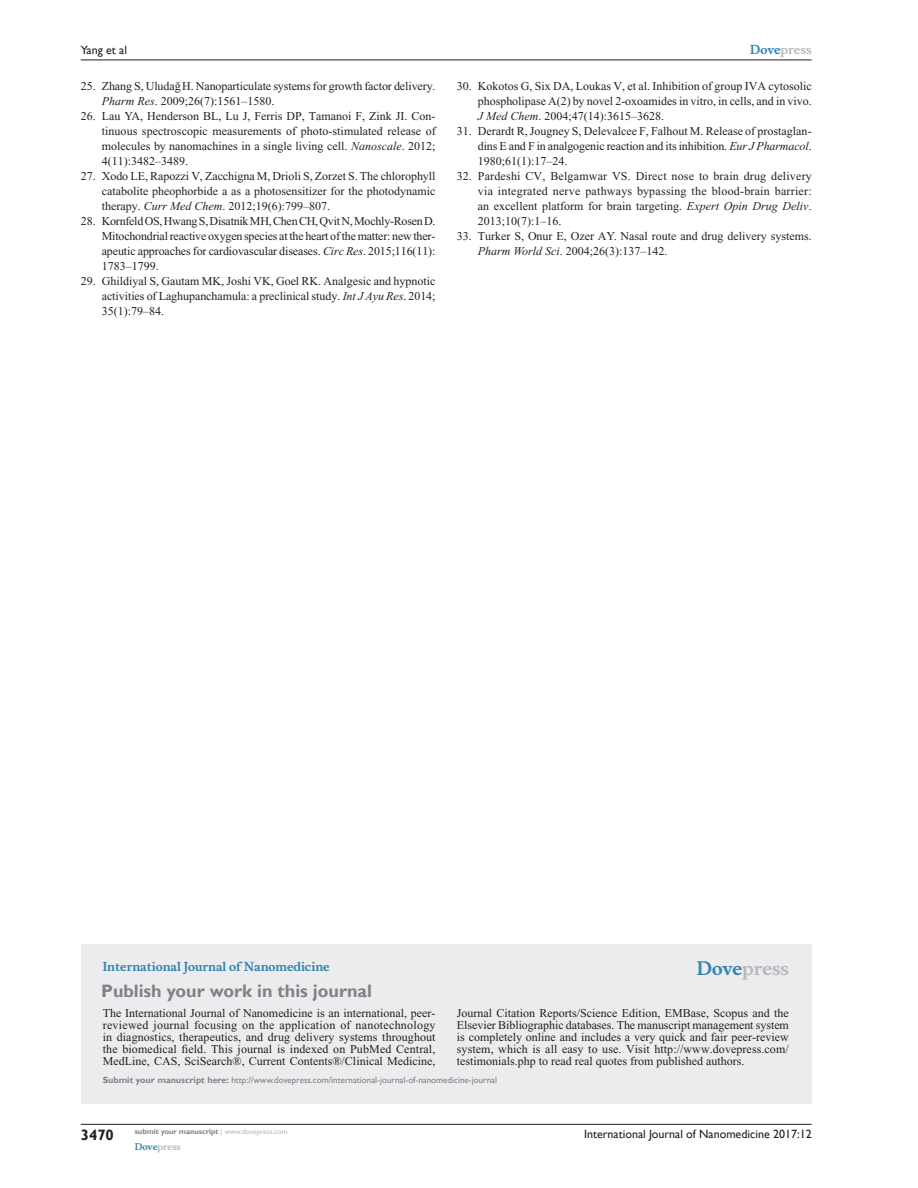
<style>
.page{position:relative;width:918px;height:1188px;background:#fff}
.page>*{position:absolute;margin:0;border:0;box-sizing:border-box;transform-origin:0 0}
.PromBx-H1{font:700 18px "Gill Sans";color:#808285}
.PromBx-Brand{font:700 18px "Musee";color:#b8b9bc}
.t1{font:700 15px "Gill Sans";color:#231f20}
.RefNL2{font:12px/15px "Times New Roman";color:#231f20;text-align:justify}
.PromBx-Tx{font:12px/12px "Times New Roman";color:#231f20;text-align:justify}
.t2{font:12px "Gill Sans";color:#231f20}
.PromBx-JrnlName{font:700 12px "Musee";color:#3485ae}
.t3{font:700 12px "Musee";color:#b8b9bc}
.PromBx-SubmitMssWebA{font:9px "Gill Sans";color:#808285}
.t4{font:700 9px "Musee";color:#b8b9bc}
.t5{font:700 7.5px "Gill Sans";color:#808285}
.s1{font-style:inherit}
.s2{font-style:italic}
.s3{color:#3485ae}
.s4{font-weight:700}
.s5{font-weight:400;color:#b8b9bc}
</style>
<div class="page">
<div style="left:81px;top:944px;width:731px;height:159px;background:#ececee"></div>
<hr style="left:81px;top:1124px;width:731px;height:1px;background:#231f20">
<hr style="left:81px;top:60px;width:731px;height:1px;background:#231f20">
<p class="t2" style="left:81px;top:43px;width:48px">Yang et al</p>
<p class="RefNL2" style="left:102px;top:79px;width:335px;text-indent:-21px">25. Zhang S, Uluda<span class="s1">g</span>˘ H. Nanoparticulate systems for growth factor delivery.<br><span class="s2">Pharm Res</span>. 2009;26(7):1561–1580.</p>
<p class="RefNL2" style="left:102px;top:109px;width:336px;text-indent:-21px">26. Lau YA, Henderson BL, Lu J, Ferris DP, Tamanoi F, Zink JI. Con&shy;tinuous spectroscopic measurements of photo-stimulated release of molecules by nanomachines in a single living cell. <span class="s2">Nanoscale</span>. 2012; 4(11):3482–3489.</p>
<p class="RefNL2" style="left:102px;top:169px;width:335px;text-indent:-21px">27. Xodo LE, Rapozzi V, Zacchigna M, Drioli S, Zorzet S. The chlorophyll catabolite pheophorbide a as a photosensitizer for the photodynamic therapy. <span class="s2">Curr Med Chem</span>. 2012;19(6):799–807.</p>
<p class="RefNL2" style="left:102px;top:214px;width:335px;text-indent:-21px">28. Kornfeld OS, Hwang S, Disatnik MH, Chen CH, Qvit N, Mochly-Rosen D.<br>Mitochondrial reactive oxygen species at the heart of the matter: new ther&shy;apeutic approaches for cardiovascular diseases. <span class="s2">Circ Res</span>. 2015;116(11):<br>1783–1799.</p>
<p class="RefNL2" style="left:102px;top:274px;width:335px;text-indent:-21px">29. Ghildiyal S, Gautam MK, Joshi VK, Goel RK. Analgesic and hypnotic activities of Laghupanchamula: a preclinical study. <span class="s2">Int J Ayu Res</span>. 2014; 35(1):79–84.</p>
<p class="t3" style="left:750px;top:43px;width:63px"><span class="s3">Dove</span>press</p>
<p class="RefNL2" style="left:478px;top:79px;width:335px;text-indent:-21px">30. Kokotos G, Six DA, Loukas V, et al. Inhibition of group IVA cytosolic phospholipase A(2) by novel 2-oxoamides in vitro, in cells, and in vivo.<br><span class="s2">J Med Chem</span>. 2004;47(14):3615–3628.</p>
<p class="RefNL2" style="left:478px;top:124px;width:335px;text-indent:-21px">31. Derardt R, Jougney S, Delevalcee F, Falhout M. Release of prostaglan&shy;dins E and F in analgogenic reaction and its inhibition. <span class="s2">Eur J Pharmacol</span>.<br>1980;61(1):17–24.</p>
<p class="RefNL2" style="left:478px;top:169px;width:335px;text-indent:-21px">32. Pardeshi CV, Belgamwar VS. Direct nose to brain drug delivery via integrated nerve pathways bypassing the blood-brain barrier: an excellent platform for brain targeting. <span class="s2">Expert Opin Drug Deliv</span>.<br>2013;10(7):1–16.</p>
<p class="RefNL2" style="left:478px;top:229px;width:335px;text-indent:-21px">33. Turker S, Onur E, Ozer AY. Nasal route and drug delivery systems.<br><span class="s2">Pharm World Sci</span>. 2004;26(3):137–142.</p>
<p class="PromBx-JrnlName" style="left:103px;top:959px;width:228px">International Journal of Nanomedicine</p>
<p class="PromBx-H1" style="left:101px;top:980px;width:272px">Publish your work in this journal</p>
<p class="PromBx-Brand" style="left:697px;top:958px;width:94px"><span class="s3">Dove</span>press</p>
<p class="PromBx-Tx" style="left:103px;top:1007px;width:334px">The International Journal of Nanomedicine is an international, peer&shy;reviewed journal focusing on the application of nanotechnology in diagnostics, therapeutics, and drug delivery systems throughout the biomedical field. This journal is indexed on PubMed Central, MedLine, CAS, SciSearch®, Current Contents®/Clinical Medicine,</p>
<p class="PromBx-Tx" style="left:457px;top:1007px;width:334px">Journal Citation Reports/Science Edition, EMBase, Scopus and the Elsevier Bibliographic databases. The manuscript management system is completely online and includes a very quick and fair peer-review system, which is all easy to use. Visit http://www.dovepress.com/ testimonials.php to read real quotes from published authors.</p>
<p class="PromBx-SubmitMssWebA" style="left:103px;top:1075px;width:396px"><span class="s4">Submit your manuscript here:</span> http://www.dovepress.com/international-journal-of-nanomedicine-journal</p>
<p class="t1" style="left:81px;top:1126px;width:35px">3470</p>
<p class="t5" style="left:135px;top:1127px;width:154px">submit your manuscript <span class="s5">| www.dovepress.com</span></p>
<p class="t4" style="left:135px;top:1141px;width:48px"><span class="s3">Dove</span>press</p>
<p class="t2" style="left:584px;top:1127px;width:229px">International Journal of Nanomedicine 2017:12</p>
</div>
